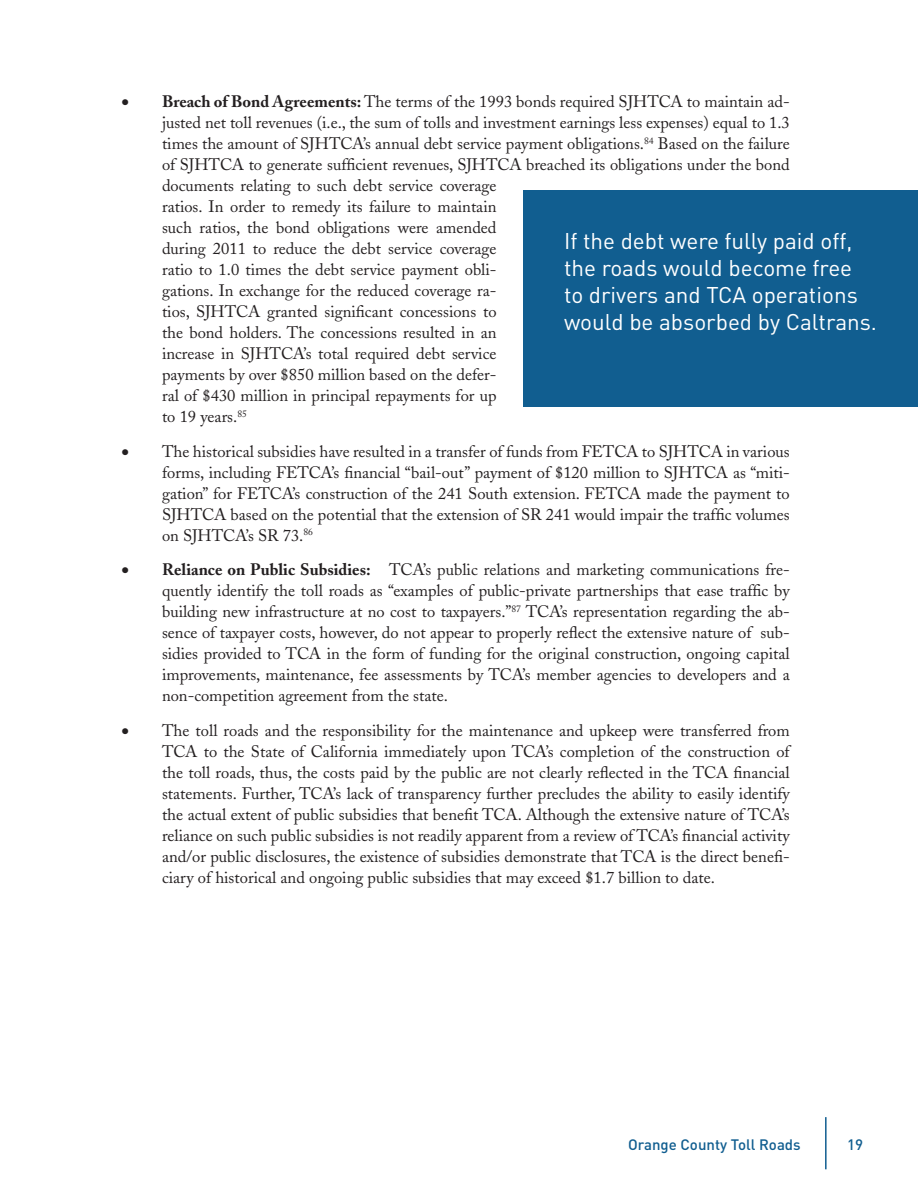
<style>
.page{position:relative;width:918px;height:1188px;background:#fff}
.page>*{position:absolute;margin:0;border:0;box-sizing:border-box;transform-origin:0 0}
.PullQuote{font:22.5px/27px "DIN";color:#fff}
.t1{font:16.5px/21px "Adobe Caslon";color:#231f20;text-align:justify}
.t2{font:500 15px "DIN";color:#115e90}
.s1{font-weight:700}
</style>
<div class="page">
<hr style="left:825px;top:1117px;width:2px;height:52px;background:#115e90">
<div style="left:524px;top:190px;width:394px;height:217px;background:#115e90"></div>
<p class="t1" style="left:162px;top:91px;width:629px;text-align:left;text-indent:-41px">• <span class="s1">Breach of Bond Agreements:</span> The terms of the 1993 bonds required SJHTCA to maintain ad&shy;justed net toll revenues (i.e., the sum of tolls and investment earnings less expenses) equal to 1.3 times the amount of SJHTCA’s annual debt service payment obligations.<sup>84</sup> Based on the failure of SJHTCA to generate sufficient revenues, SJHTCA breached its obligations under the bond documents relating to such debt service coverage<br>ratios. In order to remedy its failure to maintain<br>such ratios, the bond obligations were amended<br>during 2011 to reduce the debt service coverage<br>ratio to 1.0 times the debt service payment obli-<br>gations. In exchange for the reduced coverage ra-<br>tios, SJHTCA granted significant concessions to<br>the bond holders. The concessions resulted in an<br>increase in SJHTCA’s total required debt service<br>payments by over $850 million based on the defer-<br>ral of $430 million in principal repayments for up<br>to 19 years.<sup>85</sup></p>
<p class="t1" style="left:162px;top:441px;width:629px;text-indent:-41px">• The historical subsidies have resulted in a transfer of funds from FETCA to SJHTCA in various forms, including FETCA’s financial “bail-out” payment of $120 million to SJHTCA as “miti&shy;gation” for FETCA’s construction of the 241 South extension. FETCA made the payment to SJHTCA based on the potential that the extension of SR 241 would impair the traffic volumes on SJHTCA’s SR 73.<sup>86</sup></p>
<p class="t1" style="left:162px;top:559px;width:629px;text-indent:-41px">• <span class="s1">Reliance on Public Subsidies:</span> TCA’s public relations and marketing communications fre&shy;quently identify the toll roads as “examples of public-private partnerships that ease traffic by building new infrastructure at no cost to taxpayers.”<sup>87</sup> TCA’s representation regarding the ab&shy;sence of taxpayer costs, however, do not appear to properly reflect the extensive nature of sub&shy;sidies provided to TCA in the form of funding for the original construction, ongoing capital improvements, maintenance, fee assessments by TCA’s member agencies to developers and a non-competition agreement from the state.</p>
<p class="t1" style="left:162px;top:720px;width:629px;text-indent:-41px">• The toll roads and the responsibility for the maintenance and upkeep were transferred from TCA to the State of California immediately upon TCA’s completion of the construction of the toll roads, thus, the costs paid by the public are not clearly reflected in the TCA financial statements. Further, TCA’s lack of transparency further precludes the ability to easily identify the actual extent of public subsidies that benefit TCA. Although the extensive nature of TCA’s reliance on such public subsidies is not readily apparent from a review of TCA’s financial activity and/or public disclosures, the existence of subsidies demonstrate that TCA is the direct benefi&shy;ciary of historical and ongoing public subsidies that may exceed $1.7 billion to date.</p>
<p class="PullQuote" style="left:564px;top:227px;width:314px">If the debt were fully paid off, the roads would become free<br>to drivers and TCA operations would be absorbed by Caltrans.</p>
<p class="t2" style="left:628px;top:1135px;width:174px">Orange County Toll Roads</p>
<p class="t2" style="left:847px;top:1135px;width:17px">19</p>
</div>
